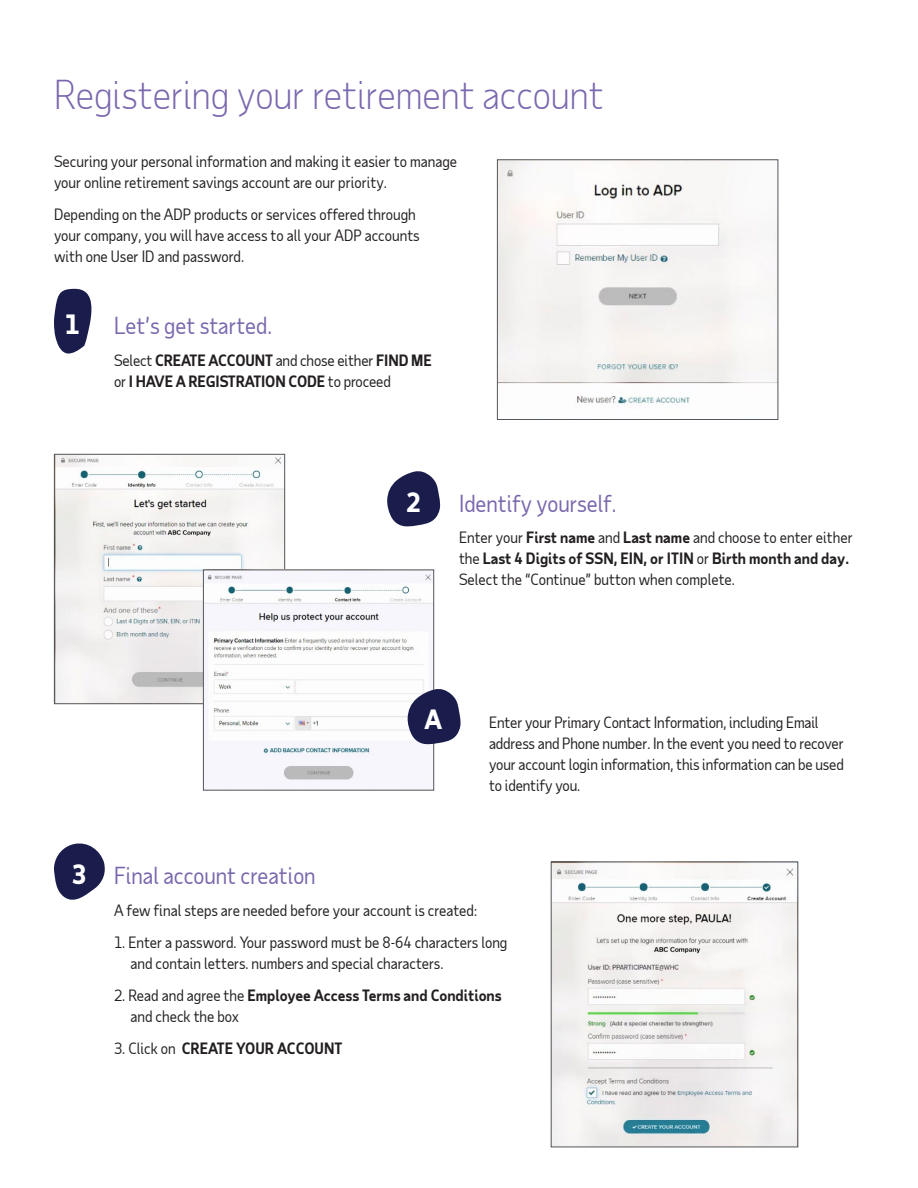
<style>
.page{position:relative;width:918px;height:1188px;background:#fff}
.page>*{position:absolute;margin:0;border:0;box-sizing:border-box;transform-origin:0 0}
.t1{font:300 39px "Taub Sans";color:#7a67ae}
.t2{font:800 25.5px "Taub Sans";color:#fff}
.t3{font:22.5px "Taub Sans";color:#7a67ae}
.t4{font:15px/21px "Taub Sans";color:#231f20}
.t5{font:700 15px/21px "Taub Sans";color:#231f20}
.s1{font-weight:400}
.s2{font-weight:700}
</style>
<div class="page">
<img style="left:56px;top:456px;width:227px;height:246px">
<div style="left:54px;top:454px;width:231px;height:250px;border:1px solid #53565a"></div>
<img style="left:205px;top:572px;width:227px;height:217px">
<div style="left:203px;top:570px;width:231px;height:221px;border:1px solid #53565a"></div>
<img style="left:499px;top:161px;width:277px;height:246px">
<div style="left:497px;top:159px;width:281px;height:261px;border:1px solid #53565a"></div>
<svg style="left:54px;top:289px;width:37px;height:65px"></svg>
<svg style="left:387px;top:471px;width:53px;height:56px"></svg>
<svg style="left:408px;top:688px;width:53px;height:57px"></svg>
<svg style="left:54px;top:843px;width:51px;height:57px"></svg>
<div style="left:63px;top:856px;width:32px;height:32px;background:#1a1d4c;border-radius:50%"></div>
<img style="left:553px;top:864px;width:243px;height:281px">
<div style="left:551px;top:862px;width:247px;height:285px;border:1px solid #53565a"></div>
<h1 class="t1" style="left:54px;top:70px;width:551px">Registering your retirement account</h1>
<p class="t4" style="left:54px;top:151px;width:405px">Securing your personal information and making it easier to manage your online retirement savings account are our priority.</p>
<p class="t4" style="left:54px;top:204px;width:367px">Depending on the ADP products or services offered through your company, you will have access to all your ADP accounts with one User ID and password.</p>
<h2 class="t2" style="left:65px;top:307px;width:16px">1</h2>
<h3 class="t3" style="left:114px;top:311px;width:160px">Let’s get started.</h3>
<p class="t5" style="left:114px;top:349px;width:319px"><span class="s1">Select</span> CREATE ACCOUNT <span class="s1">and chose either</span> FIND ME <span class="s1">or</span> I HAVE A REGISTRATION CODE <span class="s1">to proceed</span></p>
<h2 class="t2" style="left:406px;top:485px;width:16px">2</h2>
<h3 class="t3" style="left:459px;top:489px;width:159px">Identify yourself.</h3>
<p class="t4" style="left:459px;top:527px;width:395px">Enter your <span class="s2">First name</span> and <span class="s2">Last name</span> and choose to enter either the <span class="s2">Last 4 Digits of SSN, EIN, or ITIN</span> or <span class="s2">Birth month and day.<br></span>Select the “Continue” button when complete.</p>
<h2 class="t2" style="left:72px;top:858px;width:16px">3</h2>
<h2 class="t2" style="left:425px;top:702px;width:19px">A</h2>
<p class="t4" style="left:489px;top:711px;width:356px">Enter your Primary Contact Information, including Email address and Phone number. In the event you need to recover your account login information, this information can be used to identify you.</p>
<h3 class="t3" style="left:114px;top:862px;width:203px">Final account creation</h3>
<p class="t4" style="left:114px;top:900px;width:365px">A few final steps are needed before your account is created:</p>
<p class="t4" style="left:130px;top:932px;width:378px;text-indent:-16px">1. Enter a password. Your password must be 8-64 characters long and contain letters. numbers and special characters.</p>
<p class="t5" style="left:130px;top:984px;width:373px;text-indent:-16px"><span class="s1">2. Read and agree the</span> Employee Access Terms and Conditions <span class="s1">and check the box</span></p>
<p class="t5" style="left:114px;top:1037px;width:230px"><span class="s1">3. Click on</span> CREATE YOUR ACCOUNT</p>
</div>
